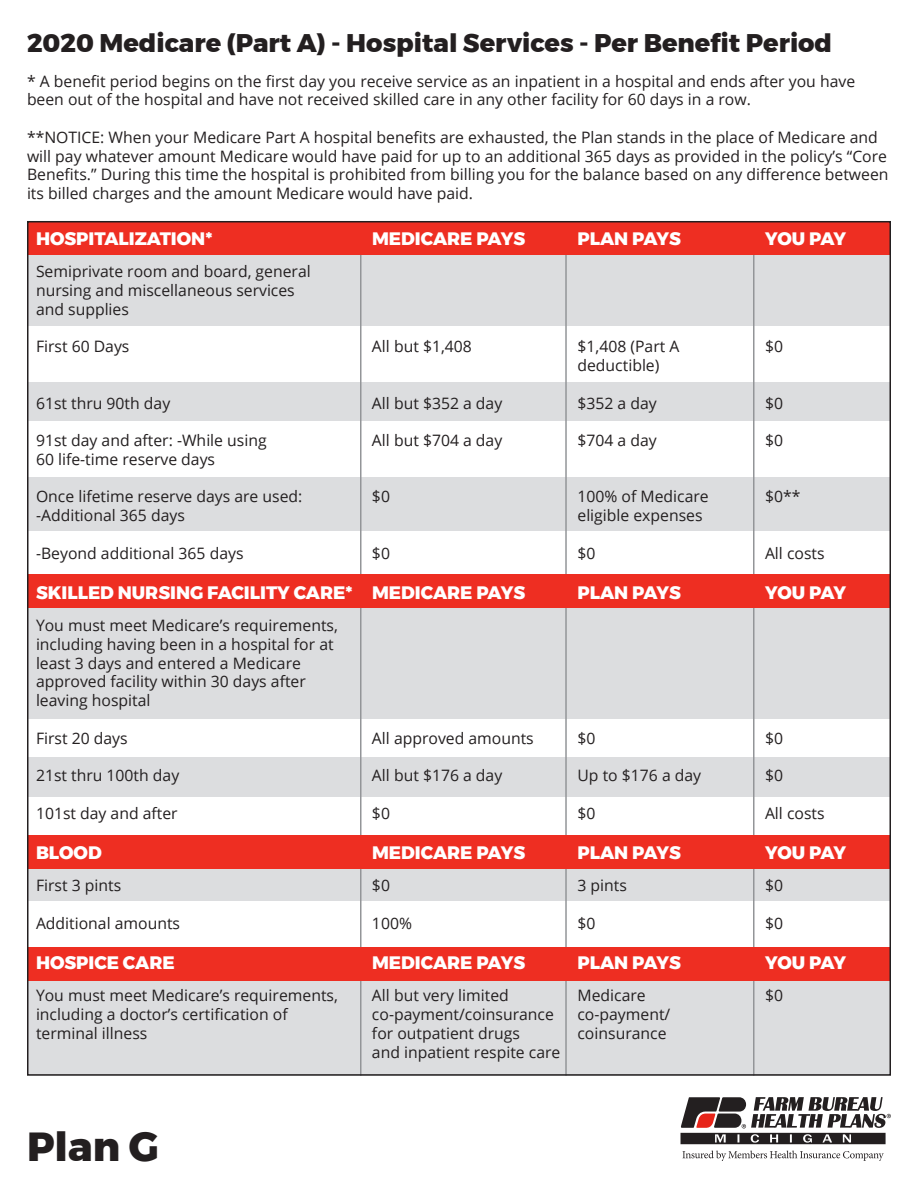
<style>
.page{position:relative;width:918px;height:1188px;background:#fff}
.page>*{position:absolute;margin:0;border:0;box-sizing:border-box;transform-origin:0 0}
.Body{font:800 40.5px "Montserrat";color:#231f20}
.Body-2{font:800 25.5px "Montserrat";color:#231f20}
.Headers_2{font:800 18px "Montserrat";color:#fff}
.Headers{font:800 18px "Montserrat";color:#fff}
.Body-3{font:15.75px/18.8px "Open Sans";color:#231f20}
</style>
<div class="page">
<svg style="left:682px;top:1151px;width:202px;height:10px"></svg>
<svg style="left:681px;top:1097px;width:210px;height:47px"></svg>
<div style="left:27px;top:255px;width:864px;height:70px;background:#dcdddf"></div>
<div style="left:27px;top:608px;width:864px;height:111px;background:#dcdddf"></div>
<div style="left:27px;top:382px;width:864px;height:39px;background:#dcdddf"></div>
<div style="left:27px;top:477px;width:864px;height:54px;background:#dcdddf"></div>
<div style="left:27px;top:757px;width:864px;height:40px;background:#dcdddf"></div>
<div style="left:27px;top:867px;width:864px;height:34px;background:#dcdddf"></div>
<div style="left:27px;top:980px;width:864px;height:96px;background:#dcdddf"></div>
<hr style="left:360px;top:255px;width:2px;height:821px;background:#939598">
<hr style="left:565px;top:255px;width:2px;height:821px;background:#939598">
<hr style="left:753px;top:255px;width:1px;height:821px;background:#939598">
<div style="left:27px;top:221px;width:864px;height:34px;background:#ee2e22"></div>
<div style="left:27px;top:575px;width:864px;height:33px;background:#ee2e22"></div>
<div style="left:27px;top:835px;width:864px;height:34px;background:#ee2e22"></div>
<div style="left:27px;top:947px;width:864px;height:33px;background:#ee2e22"></div>
<p class="Body-2" style="left:27px;top:22px;width:807px">2020 Medicare (Part A) - Hospital Services - Per Benefit Period</p>
<p class="Body-3" style="left:27px;top:71px;width:830px">* A benefit period begins on the first day you receive service as an inpatient in a hospital and ends after you have been out of the hospital and have not received skilled care in any other facility for 60 days in a row.</p>
<p class="Body-3" style="left:27px;top:127px;width:863px">**NOTICE: When your Medicare Part A hospital benefits are exhausted, the Plan stands in the place of Medicare and will pay whatever amount Medicare would have paid for up to an additional 365 days as provided in the policy’s “Core Benefits.” During this time the hospital is prohibited from billing you for the balance based on any difference between its billed charges and the amount Medicare would have paid.</p>
<p class="Headers" style="left:36px;top:224px;width:178px">HOSPITALIZATION*</p>
<p class="Headers" style="left:372px;top:224px;width:155px">MEDICARE PAYS</p>
<p class="Headers" style="left:578px;top:224px;width:105px">PLAN PAYS</p>
<p class="Headers" style="left:765px;top:224px;width:83px">YOU PAY</p>
<p class="Body-3" style="left:36px;top:262px;width:276px">Semiprivate room and board, general nursing and miscellaneous services and supplies</p>
<p class="Body-3" style="left:36px;top:337px;width:95px">First 60 Days</p>
<p class="Body-3" style="left:372px;top:337px;width:101px">All but $1,408</p>
<p class="Body-3" style="left:578px;top:337px;width:103px">$1,408 (Part A</p>
<p class="Body-3" style="left:765px;top:337px;width:20px">$0</p>
<p class="Body-3" style="left:578px;top:356px;width:83px">deductible)</p>
<p class="Body-3" style="left:36px;top:393px;width:136px">61st thru 90th day</p>
<p class="Body-3" style="left:372px;top:393px;width:132px">All but $352 a day</p>
<p class="Body-3" style="left:578px;top:393px;width:81px">$352 a day</p>
<p class="Body-3" style="left:765px;top:393px;width:20px">$0</p>
<p class="Body-3" style="left:36px;top:431px;width:232px">91st day and after: -While using</p>
<p class="Body-3" style="left:372px;top:431px;width:132px">All but $704 a day</p>
<p class="Body-3" style="left:578px;top:431px;width:81px">$704 a day</p>
<p class="Body-3" style="left:765px;top:431px;width:20px">$0</p>
<p class="Body-3" style="left:36px;top:449px;width:181px">60 life-time reserve days</p>
<p class="Body-3" style="left:36px;top:487px;width:268px">Once lifetime reserve days are used:</p>
<p class="Body-3" style="left:372px;top:487px;width:20px">$0</p>
<p class="Body-3" style="left:578px;top:487px;width:133px">100% of Medicare</p>
<p class="Body-3" style="left:765px;top:487px;width:37px">$0**</p>
<p class="Body-3" style="left:36px;top:506px;width:150px">-Additional 365 days</p>
<p class="Body-3" style="left:578px;top:506px;width:127px">eligible expenses</p>
<p class="Body-3" style="left:36px;top:543px;width:209px">-Beyond additional 365 days</p>
<p class="Body-3" style="left:372px;top:543px;width:20px">$0</p>
<p class="Body-3" style="left:578px;top:543px;width:20px">$0</p>
<p class="Body-3" style="left:765px;top:543px;width:61px">All costs</p>
<p class="Headers_2" style="left:36px;top:578px;width:491px">SKILLED NURSING FACILITY CARE* MEDICARE PAYS</p>
<p class="Headers_2" style="left:578px;top:578px;width:105px">PLAN PAYS</p>
<p class="Headers_2" style="left:765px;top:578px;width:83px">YOU PAY</p>
<p class="Body-3" style="left:36px;top:616px;width:303px">You must meet Medicare’s requirements, including having been in a hospital for at least 3 days and entered a Medicare approved facility within 30 days after leaving hospital</p>
<p class="Body-3" style="left:36px;top:728px;width:93px">First 20 days</p>
<p class="Body-3" style="left:372px;top:728px;width:163px">All approved amounts</p>
<p class="Body-3" style="left:578px;top:728px;width:20px">$0</p>
<p class="Body-3" style="left:765px;top:728px;width:20px">$0</p>
<p class="Body-3" style="left:36px;top:766px;width:145px">21st thru 100th day</p>
<p class="Body-3" style="left:372px;top:766px;width:132px">All but $176 a day</p>
<p class="Body-3" style="left:578px;top:766px;width:125px">Up to $176 a day</p>
<p class="Body-3" style="left:765px;top:766px;width:20px">$0</p>
<p class="Body-3" style="left:36px;top:803px;width:143px">101st day and after</p>
<p class="Body-3" style="left:372px;top:803px;width:20px">$0</p>
<p class="Body-3" style="left:578px;top:803px;width:20px">$0</p>
<p class="Body-3" style="left:765px;top:803px;width:61px">All costs</p>
<p class="Headers_2" style="left:36px;top:838px;width:67px">BLOOD</p>
<p class="Headers_2" style="left:372px;top:838px;width:155px">MEDICARE PAYS</p>
<p class="Headers_2" style="left:578px;top:838px;width:105px">PLAN PAYS</p>
<p class="Headers_2" style="left:765px;top:838px;width:83px">YOU PAY</p>
<p class="Body-3" style="left:36px;top:876px;width:87px">First 3 pints</p>
<p class="Body-3" style="left:372px;top:876px;width:20px">$0</p>
<p class="Body-3" style="left:578px;top:876px;width:51px">3 pints</p>
<p class="Body-3" style="left:765px;top:876px;width:20px">$0</p>
<p class="Body-3" style="left:36px;top:913px;width:146px">Additional amounts</p>
<p class="Body-3" style="left:372px;top:913px;width:41px">100%</p>
<p class="Body-3" style="left:578px;top:913px;width:20px">$0</p>
<p class="Body-3" style="left:765px;top:913px;width:20px">$0</p>
<p class="Headers_2" style="left:36px;top:948px;width:140px">HOSPICE CARE</p>
<p class="Headers_2" style="left:372px;top:948px;width:155px">MEDICARE PAYS</p>
<p class="Headers_2" style="left:578px;top:948px;width:105px">PLAN PAYS</p>
<p class="Headers_2" style="left:765px;top:948px;width:83px">YOU PAY</p>
<p class="Body-3" style="left:36px;top:986px;width:303px">You must meet Medicare’s requirements,</p>
<p class="Body-3" style="left:372px;top:986px;width:138px">All but very limited</p>
<p class="Body-3" style="left:578px;top:986px;width:70px">Medicare</p>
<p class="Body-3" style="left:765px;top:986px;width:20px">$0</p>
<p class="Body-3" style="left:36px;top:1005px;width:253px">including a doctor’s certification of</p>
<p class="Body-3" style="left:372px;top:1005px;width:183px">co-payment/coinsurance</p>
<p class="Body-3" style="left:578px;top:1005px;width:94px">co-payment/</p>
<p class="Body-3" style="left:36px;top:1023px;width:113px">terminal illness</p>
<p class="Body-3" style="left:372px;top:1023px;width:150px">for outpatient drugs</p>
<p class="Body-3" style="left:578px;top:1023px;width:91px">coinsurance</p>
<p class="Body-3" style="left:372px;top:1042px;width:190px">and inpatient respite care</p>
<p class="Body" style="left:27px;top:1114px;width:133px">Plan G</p>
</div>
